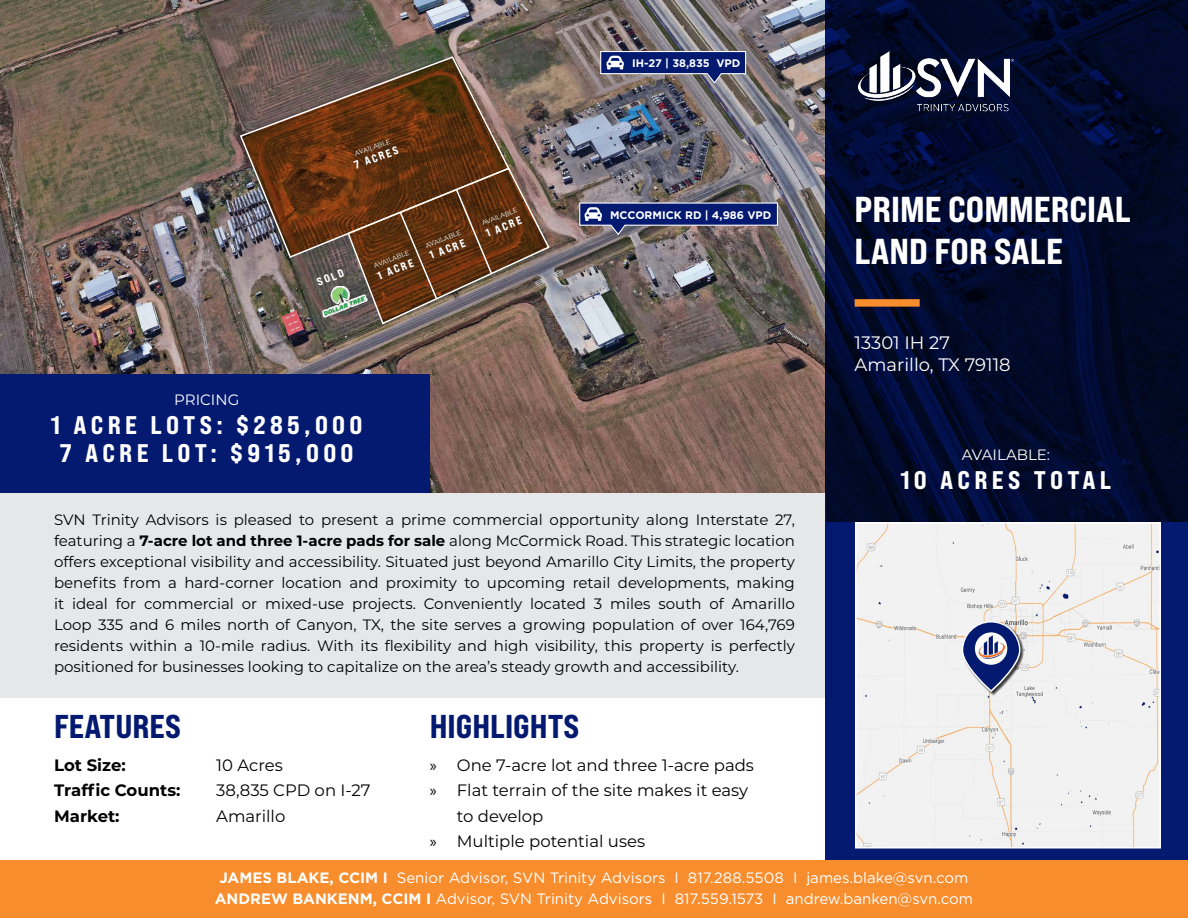
<style>
.page{position:relative;width:1188px;height:918px;background:#fff}
.page>*{position:absolute;margin:0;border:0;box-sizing:border-box;transform-origin:0 0}
.t1{font:36px/42px "Bebas Neue Pro Exp Eb";color:#fff}
.t2{font:33px "Bebas Neue Pro Exp Eb";color:#041a70}
.t3{font:25.5px/28.5px "Bebas Neue Pro Exp Eb";letter-spacing:.17em;color:#fff;text-align:center}
.t4{font:18px/21.6px "Montserrat";color:#fff}
.t5{font:16.5px "Montserrat";color:#000}
.t6{font:700 16.5px "Montserrat";color:#000}
.t7{font:15px/21px "Montserrat";color:#000;text-align:justify}
.t8{font:15px/21px "Gotham";color:#fff;text-align:center}
.t9{font:15px "Montserrat";color:#fff}
.t10{font:11.25px "Bebas Neue Pro Exp Eb";color:#fff}
.t11{font:700 10.95px "Gotham";color:#fff}
.t12{font:6.6px "Montserrat";color:#fff}
.s1{font-weight:700}
.s2{font-family:"Myriad Pro"}
</style>
<div class="page">
<img style="left:0;top:0;width:825px;height:494px">
<div style="left:0;top:374px;width:430px;height:197px;background:#041a70"></div>
<div style="left:0;top:494px;width:825px;height:204px;background:#e6e7e8"></div>
<svg style="left:825px;top:0;width:363px;height:861px;background:#020c33"></svg>
<div style="left:855px;top:299px;width:65px;height:8px;background:#f78d2d"></div>
<div style="left:858px;top:525px;width:300px;height:321px;background:#f2f2f2"></div>
<div style="left:855px;top:522px;width:306px;height:327px;border:2px solid #fff"></div>
<img style="left:858px;top:51px;width:155px;height:63px">
<div style="left:0;top:861px;width:1188px;height:57px;background:#f78d2d"></div>
<div style="left:962px;top:621px;width:62px;height:75px;background:#000;opacity:.75"></div>
<svg style="left:962px;top:622px;width:58px;height:69px;background:#374888"></svg>
<div style="left:962px;top:621px;width:58px;height:71px;border:2px solid #fff;border-radius:29px"></div>
<svg style="left:975px;top:632px;width:32px;height:33px"></svg>
<img style="left:978px;top:636px;width:26px;height:22px">
<svg style="left:239px;top:55px;width:272px;height:204px;background:#694833"></svg>
<svg style="left:346px;top:167px;width:205px;height:158px;background:#6c4830"></svg>
<svg style="left:367px;top:286px;width:1px;height:32px"></svg>
<img style="left:316px;top:277px;width:51px;height:42px">
<svg style="left:579px;top:202px;width:200px;height:34px;background:#3f487a"></svg>
<svg style="left:600px;top:50px;width:147px;height:35px;background:#464f80"></svg>
<p class="t12" style="left:353px;top:150px;width:39px;rotate:-20deg">AVAILABLE</p>
<p class="t10" style="left:352px;top:159px;width:48px;rotate:-20deg">7 ACRES</p>
<p class="t10" style="left:315px;top:276px;width:29px;rotate:-21deg">SOLD</p>
<p class="t12" style="left:372px;top:261px;width:39px;rotate:-21deg">AVAILABLE</p>
<p class="t10" style="left:375px;top:269px;width:39px;rotate:-21deg">1 ACRE</p>
<p class="t12" style="left:424px;top:241px;width:39px;rotate:-21deg">AVAILABLE</p>
<p class="t10" style="left:427px;top:249px;width:39px;rotate:-21deg">1 ACRE</p>
<p class="t12" style="left:481px;top:219px;width:39px;rotate:-21deg">AVAILABLE</p>
<p class="t10" style="left:483px;top:227px;width:39px;rotate:-21deg">1 ACRE</p>
<p class="t9" style="left:174px;top:389px;width:67px">PRICING</p>
<h3 class="t3" style="left:51px;top:410px;width:313px">1 ACRE LOTS: $285,000<br>7 ACRE LOT: $915,000</h3>
<p class="t11" style="left:632px;top:56px;width:110px">IH-27 | 38,835 VPD</p>
<p class="t11" style="left:610px;top:207px;width:163px">MCCORMICK RD | 4,986 VPD</p>
<p class="t7" style="left:54px;top:509px;width:742px">SVN Trinity Advisors is pleased to present a prime commercial opportunity along Interstate 27, featuring a <span class="s1">7-acre lot and three 1-acre pads for sale</span> along McCormick Road. This strategic location offers exceptional visibility and accessibility. Situated just beyond Amarillo City Limits, the property benefits from a hard-corner location and proximity to upcoming retail developments, making it ideal for commercial or mixed-use projects. Conveniently located 3 miles south of Amarillo Loop 335 and 6 miles north of Canyon, TX, the site serves a growing population of over 164,769 residents within a 10-mile radius. With its flexibility and high visibility, this property is perfectly positioned for businesses looking to capitalize on the area’s steady growth and accessibility.</p>
<h1 class="t1" style="left:855px;top:188px;width:278px">PRIME COMMERCIAL<br>LAND FOR SALE</h1>
<p class="t4" style="left:855px;top:331px;width:158px">13301 IH 27<br>Amarillo, TX 79118</p>
<p class="t9" style="left:962px;top:445px;width:90px">AVAILABLE:</p>
<h3 class="t3" style="left:900px;top:465px;width:213px">10 ACRES TOTAL</h3>
<h2 class="t2" style="left:54px;top:706px;width:128px">FEATURES</h2>
<p class="t6" style="left:54px;top:753px;width:73px">Lot Size:</p>
<p class="t5" style="left:216px;top:753px;width:68px">10 Acres</p>
<p class="t6" style="left:54px;top:778px;width:128px">Traffic Counts:</p>
<p class="t5" style="left:216px;top:779px;width:156px">38,835 CPD on I-27</p>
<p class="t6" style="left:54px;top:804px;width:67px">Market:</p>
<p class="t5" style="left:216px;top:804px;width:71px">Amarillo</p>
<h2 class="t2" style="left:430px;top:706px;width:151px">HIGHLIGHTS</h2>
<p class="t5" style="left:430px;top:753px;width:326px"><span class="s2">»</span> One 7-acre lot and three 1-acre pads</p>
<p class="t5" style="left:430px;top:779px;width:320px"><span class="s2">»</span> Flat terrain of the site makes it easy</p>
<p class="t5" style="left:457px;top:804px;width:88px">to develop</p>
<p class="t5" style="left:430px;top:830px;width:217px"><span class="s2">»</span> Multiple potential uses</p>
<p class="t8" style="left:215px;top:867px;width:760px"><span class="s1">JAMES BLAKE, CCIM I</span> Senior Advisor, SVN Trinity Advisors I 817.288.5508 I james.blake@svn.com<br><span class="s1">ANDREW BANKENM, CCIM I</span> Advisor, SVN Trinity Advisors I 817.559.1573 I andrew.banken@svn.com</p>
</div>
